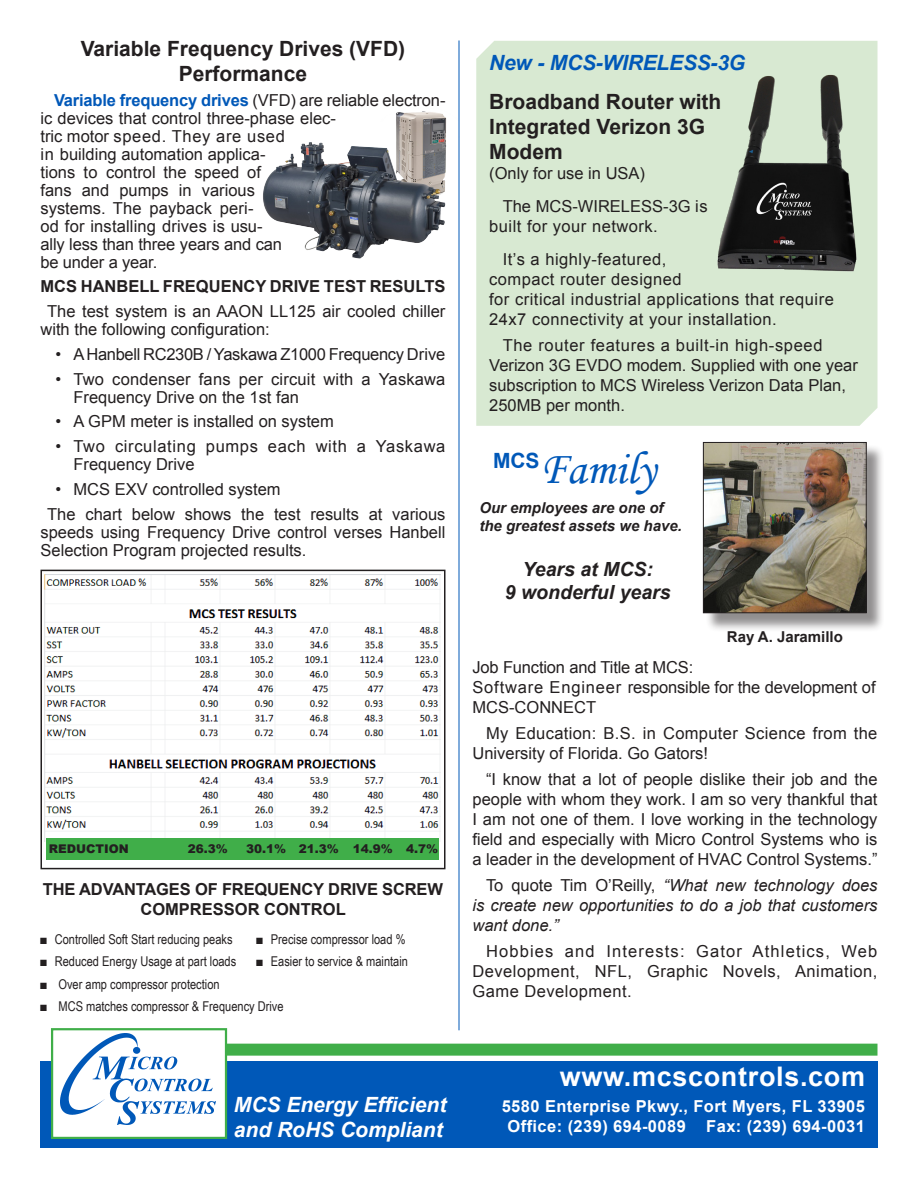
<style>
.page{position:relative;width:918px;height:1188px;background:#fff}
.page>*{position:absolute;margin:0;border:0;box-sizing:border-box;transform-origin:0 0}
.t1{font:46.5px "Monotype Corsiva";color:#0058b8}
.t2{font:700 27px "Arial";letter-spacing:.025em;color:#fff}
.t3{font:700 21px/25.2px "Arial";color:#231f20}
.t4{font:italic 700 21px "Arial";color:#fff}
.t5{font:italic 700 21px "Arial";letter-spacing:-.01em;color:#0058b8}
.t6{font:italic 700 19.5px "Arial";color:#231f20}
.Product_text{font:16.5px/18px "Arial";color:#231f20}
.Product_text-2{font:16.5px/19.8px "Arial";letter-spacing:.03em;color:#231f20}
.t7{font:italic 16.5px/19.8px "Arial";color:#231f20;text-align:justify}
.t8{font:700 16.5px "Arial";color:#231f20}
.t9{font:700 16.5px "Arial";letter-spacing:.025em;color:#fff}
.Product_text-3{font:16.5px/19.8px "Arial";letter-spacing:.02em;color:#231f20}
.Product_text-4{font:16.5px/18px "Arial";letter-spacing:.04em;color:#231f20}
.Product_text-5{font:16.5px "Arial";letter-spacing:-.02em;color:#231f20}
.t10{font:italic 700 15px/18px "Arial";color:#231f20}
.t11{font:700 15px "Arial";color:#231f20}
.t12{font:13.5px "Arial Narrow";color:#231f20}
.t13{font:900 12px "Arial";color:#231f20}
.s1{font-weight:700;color:#0058b8}
.s2{font-style:normal}
</style>
<div class="page">
<div style="left:226px;top:1044px;width:651px;height:12px;background:#40ae49"></div>
<div style="left:40px;top:1061px;width:838px;height:87px;background:#0058b8"></div>
<div style="left:52px;top:1029px;width:174px;height:109px;background:#fff"></div>
<img style="left:61px;top:1034px;width:154px;height:91px">
<div style="left:51px;top:1028px;width:176px;height:111px;border:2px solid #40ae49"></div>
<div style="left:705px;top:444px;width:180px;height:188px;background:#231f20;opacity:.5"></div>
<img style="left:705px;top:444px;width:160px;height:167px">
<div style="left:703px;top:442px;width:164px;height:171px;border:1px solid #231f20"></div>
<div style="left:476px;top:41px;width:402px;height:385px;background:#d8e9d2"></div>
<img style="left:703px;top:68px;width:166px;height:211px">
<img style="left:45px;top:574px;width:395px;height:268px">
<div style="left:40px;top:570px;width:406px;height:299px;border:2px solid #231f20"></div>
<img style="left:263px;top:108px;width:196px;height:153px">
<hr style="left:459px;top:40px;width:1px;height:990px;background:#0058b8">
<div style="left:47px;top:839px;width:392px;height:21px;background:#40ae49"></div>
<p class="t3" style="left:81px;top:36px;width:326px">Variable Frequency Drives (VFD)</p>
<p class="t3" style="left:179px;top:62px;width:130px">Performance</p>
<p class="Product_text" style="left:40px;top:91px;width:406px;text-indent:14px"><span class="s1">Variable frequency drives</span> (VFD) are reliable electron&shy;ic devices that control three-phase elec-<br>tric motor speed. They are used<br>in building automation applica-<br>tions to control the speed of<br>fans and pumps in various<br>systems. The payback peri-<br>od for installing drives is usu-<br>ally less than three years and can<br>be under a year.</p>
<p class="t8" style="left:40px;top:276px;width:407px">MCS HANBELL FREQUENCY DRIVE TEST RESULTS</p>
<p class="Product_text" style="left:40px;top:303px;width:406px;text-indent:7px">The test system is an AAON LL125 air cooled chiller with the following configuration:</p>
<p class="Product_text-5" style="left:56px;top:343px;width:391px">• A Hanbell RC230B / Yaskawa Z1000 Frequency Drive</p>
<p class="Product_text" style="left:74px;top:370px;width:373px;text-indent:-18px">• Two condenser fans per circuit with a Yaskawa<br>Frequency Drive on the 1st fan</p>
<p class="Product_text" style="left:56px;top:413px;width:280px">• A GPM meter is installed on system</p>
<p class="Product_text-4" style="left:74px;top:438px;width:373px;text-indent:-18px">• Two circulating pumps each with a Yaskawa<br>Frequency Drive</p>
<p class="Product_text" style="left:56px;top:480px;width:227px">• MCS EXV controlled system</p>
<p class="Product_text" style="left:40px;top:505px;width:406px;text-align:justify;text-indent:7px">The chart below shows the test results at various speeds using Frequency Drive control verses Hanbell Selection Program projected results.</p>
<p class="t13" style="left:49px;top:840px;width:81px">REDUCTION</p>
<p class="t13" style="left:188px;top:840px;width:42px">26.3%</p>
<p class="t13" style="left:246px;top:840px;width:193px">30.1% 21.3% 14.9% 4.7%</p>
<p class="t8" style="left:43px;top:878px;width:402px">THE ADVANTAGES OF FREQUENCY DRIVE SCREW</p>
<p class="t8" style="left:140px;top:898px;width:207px">COMPRESSOR CONTROL</p>
<p class="t12" style="left:40px;top:929px;width:194px">■ Controlled Soft Start reducing peaks</p>
<p class="t12" style="left:256px;top:929px;width:151px">■ Precise compressor load %</p>
<p class="t12" style="left:40px;top:952px;width:197px">■ Reduced Energy Usage at part loads</p>
<p class="t12" style="left:256px;top:952px;width:153px">■ Easier to service &amp; maintain</p>
<p class="t12" style="left:40px;top:974px;width:181px">■ Over amp compressor protection</p>
<p class="t12" style="left:40px;top:997px;width:245px">■ MCS matches compressor &amp; Frequency Drive</p>
<p class="t4" style="left:234px;top:1090px;width:214px">MCS Energy Efficient</p>
<p class="t4" style="left:234px;top:1115px;width:210px">and RoHS Compliant</p>
<p class="t5" style="left:489px;top:49px;width:257px">New - MCS-WIRELESS-3G</p>
<p class="t3" style="left:489px;top:89px;width:234px">Broadband Router with<br>Integrated Verizon 3G<br>Modem</p>
<p class="Product_text" style="left:489px;top:164px;width:157px">(Only for use in USA)</p>
<p class="Product_text-2" style="left:489px;top:197px;width:220px;text-indent:14px">The MCS-WIRELESS-3G is built for your network.</p>
<p class="Product_text-2" style="left:489px;top:250px;width:346px;text-indent:14px">It’s a highly-featured,<br>compact router designed<br>for critical industrial applications that require 24x7 connectivity at your installation.</p>
<p class="Product_text" style="left:489px;top:336px;width:370px;line-height:19.8px;text-indent:14px">The router features a built-in high-speed Verizon 3G EVDO modem. Supplied with one year subscription to MCS Wireless Verizon Data Plan, 250MB per month.</p>
<p class="t1" style="left:493px;top:441px;width:164px"><sup>MCS</sup>Family</p>
<p class="t10" style="left:479px;top:499px;width:204px">Our employees are one of the greatest assets we have.</p>
<p class="t6" style="left:523px;top:556px;width:132px">Years at MCS:</p>
<p class="t6" style="left:505px;top:579px;width:167px">9 wonderful years</p>
<p class="t11" style="left:727px;top:626px;width:118px">Ray A. Jaramillo</p>
<p class="Product_text" style="left:472px;top:657px;width:405px;line-height:19.8px">Job Function and Title at MCS:<br>Software Engineer responsible for the development of<br>MCS-CONNECT</p>
<p class="Product_text-3" style="left:472px;top:724px;width:406px;text-indent:14px">My Education: B.S. in Computer Science from the<br>University of Florida. Go Gators!</p>
<p class="Product_text" style="left:472px;top:770px;width:407px;line-height:19.8px;text-align:justify;text-indent:14px">“I know that a lot of people dislike their job and the people with whom they work. I am so very thankful that I am not one of them. I love working in the technology field and especially with Micro Control Systems who is a leader in the development of HVAC Control Systems.”</p>
<p class="t7" style="left:472px;top:876px;width:406px;text-indent:14px"><span class="s2">To quote Tim O’Reilly,</span> “What new technology does is create new opportunities to do a job that customers want done.”</p>
<p class="Product_text" style="left:472px;top:942px;width:406px;line-height:19.8px;text-align:justify;text-indent:14px">Hobbies and Interests: Gator Athletics, Web Development, NFL, Graphic Novels, Animation, Game Development.</p>
<p class="t2" style="left:560px;top:1058px;width:307px">www.mcscontrols.com</p>
<p class="t9" style="left:502px;top:1095px;width:365px">5580 Enterprise Pkwy., Fort Myers, FL 33905</p>
<p class="t9" style="left:508px;top:1115px;width:359px">Office: (239) 694-0089 Fax: (239) 694-0031</p>
</div>
